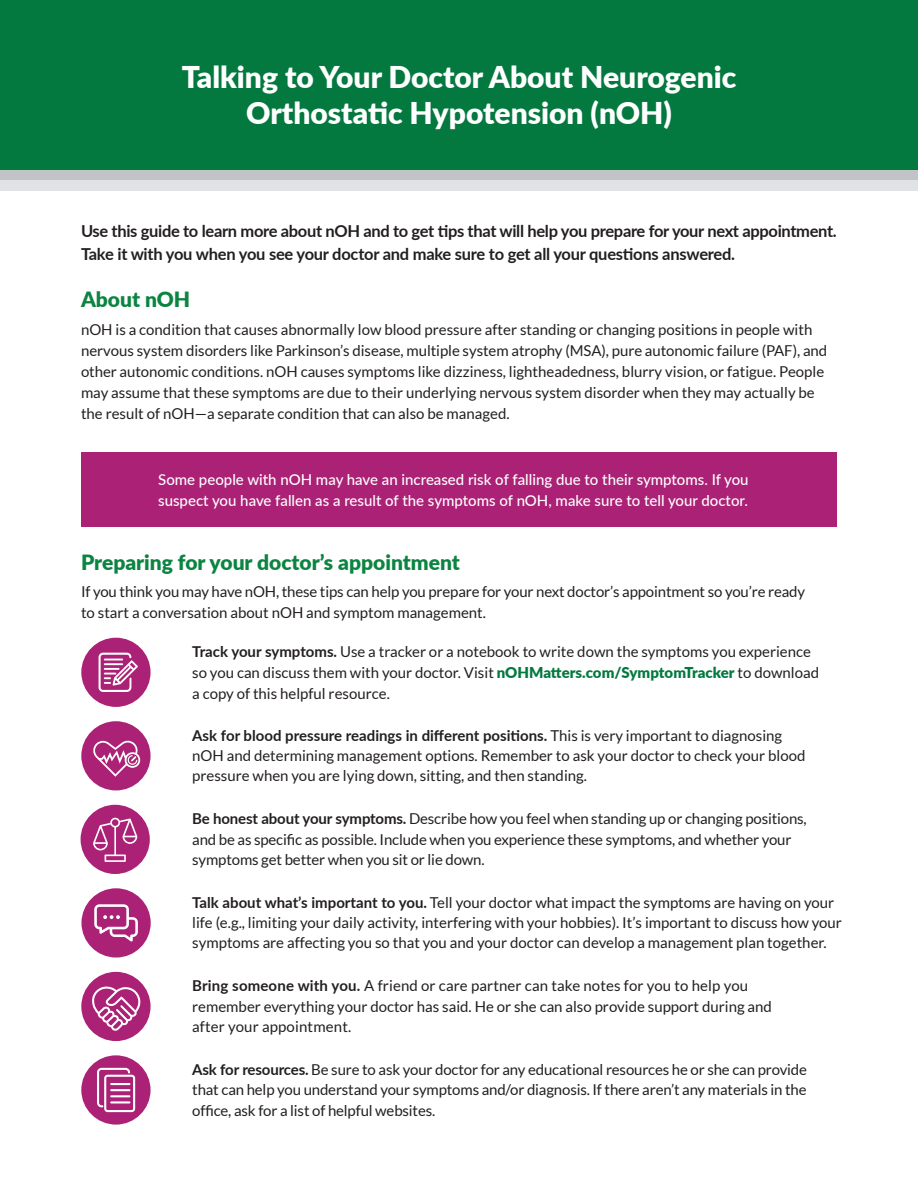
<style>
.page{position:relative;width:918px;height:1188px;background:#fff}
.page>*{position:absolute;margin:0;border:0;box-sizing:border-box;transform-origin:0 0}
.t1{font:900 30px/36px "Lato";color:#fff;text-align:center}
.t2{font:900 21px "Lato";color:#0c8441}
.t3{font:700 16.5px/22.5px "Lato";letter-spacing:-.02em;color:#231f20}
.t4{font:15px/20.2px "Lato";color:#231f20}
.t5{font:500 15px/21px "Lato";color:#fff}
.s1{font-weight:700}
.s2{font-weight:900;color:#04793f}
</style>
<div class="page">
<div style="left:0;top:0;width:918px;height:170px;background:#04793f"></div>
<div style="left:0;top:170px;width:918px;height:21px;background:#c1c3c6"></div>
<div style="left:0;top:180px;width:918px;height:10px;background:#e0e3e3"></div>
<div style="left:81px;top:452px;width:756px;height:75px;background:#ab2175"></div>
<div style="left:81px;top:888px;width:70px;height:70px;background:#ab2175;border-radius:50%"></div>
<svg style="left:94px;top:904px;width:44px;height:38px"></svg>
<div style="left:81px;top:805px;width:69px;height:69px;background:#ab2175;border-radius:50%"></div>
<svg style="left:93px;top:818px;width:44px;height:44px"></svg>
<div style="left:81px;top:1055px;width:70px;height:70px;background:#ab2175;border-radius:50%"></div>
<svg style="left:97px;top:1068px;width:38px;height:44px"></svg>
<hr style="left:110px;top:1083px;width:20px;height:2px;background:#fff">
<hr style="left:110px;top:1089px;width:20px;height:2px;background:#fff">
<hr style="left:110px;top:1095px;width:20px;height:2px;background:#fff">
<hr style="left:110px;top:1101px;width:20px;height:3px;background:#fff">
<div style="left:81px;top:721px;width:70px;height:69px;background:#ab2175;border-radius:50%"></div>
<svg style="left:93px;top:741px;width:48px;height:36px"></svg>
<div style="left:81px;top:638px;width:70px;height:69px;background:#ab2175;border-radius:50%"></div>
<svg style="left:99px;top:653px;width:39px;height:39px"></svg>
<div style="left:81px;top:972px;width:70px;height:69px;background:#ab2175;border-radius:50%"></div>
<svg style="left:91px;top:986px;width:50px;height:45px"></svg>
<h1 class="t1" style="left:182px;top:58px;width:556px">Talking to Your Doctor About Neurogenic<br>Orthostatic Hypotension (nOH)</h1>
<p class="t3" style="left:81px;top:219px;width:757px">Use this guide to learn more about nOH and to get tips that will help you prepare for your next appointment.<br>Take it with you when you see your doctor and make sure to get all your questions answered.</p>
<h2 class="t2" style="left:81px;top:284px;width:111px">About nOH</h2>
<p class="t4" style="left:81px;top:319px;width:748px;line-height:21px">nOH is a condition that causes abnormally low blood pressure after standing or changing positions in people with nervous system disorders like Parkinson’s disease, multiple system atrophy (MSA), pure autonomic failure (PAF), and other autonomic conditions. nOH causes symptoms like dizziness, lightheadedness, blurry vision, or fatigue. People may assume that these symptoms are due to their underlying nervous system disorder when they may actually be the result of nOH—a separate condition that can also be managed.</p>
<p class="t5" style="left:158px;top:468px;width:592px">Some people with nOH may have an increased risk of falling due to their symptoms. If you suspect you have fallen as a result of the symptoms of nOH, make sure to tell your doctor.</p>
<h2 class="t2" style="left:81px;top:546px;width:380px">Preparing for your doctor’s appointment</h2>
<p class="t4" style="left:81px;top:581px;width:726px;line-height:21px">If you think you may have nOH, these tips can help you prepare for your next doctor’s appointment so you’re ready to start a conversation about nOH and symptom management.</p>
<p class="t4" style="left:192px;top:641px;width:628px;line-height:20.7px"><span class="s1">Track your symptoms.</span> Use a tracker or a notebook to write down the symptoms you experience so you can discuss them with your doctor. Visit <span class="s2">nOHMatters.com/SymptomTracker</span> to download a copy of this helpful resource.</p>
<p class="t4" style="left:192px;top:725px;width:615px"><span class="s1">Ask for blood pressure readings in different positions.</span> This is very important to diagnosing nOH and determining management options. Remember to ask your doctor to check your blood pressure when you are lying down, sitting, and then standing.</p>
<p class="t4" style="left:192px;top:809px;width:616px"><span class="s1">Be honest about your symptoms.</span> Describe how you feel when standing up or changing positions, and be as specific as possible. Include when you experience these symptoms, and whether your symptoms get better when you sit or lie down.</p>
<p class="t4" style="left:192px;top:892px;width:651px"><span class="s1">Talk about what’s important to you.</span> Tell your doctor what impact the symptoms are having on your life (e.g., limiting your daily activity, interfering with your hobbies). It’s important to discuss how your symptoms are affecting you so that you and your doctor can develop a management plan together.</p>
<p class="t4" style="left:192px;top:976px;width:581px"><span class="s1">Bring someone with you.</span> A friend or care partner can take notes for you to help you remember everything your doctor has said. He or she can also provide support during and after your appointment.</p>
<p class="t4" style="left:192px;top:1059px;width:616px;text-align:justify"><span class="s1">Ask for resources.</span> Be sure to ask your doctor for any educational resources he or she can provide that can help you understand your symptoms and/or diagnosis. If there aren’t any materials in the office, ask for a list of helpful websites.</p>
</div>
